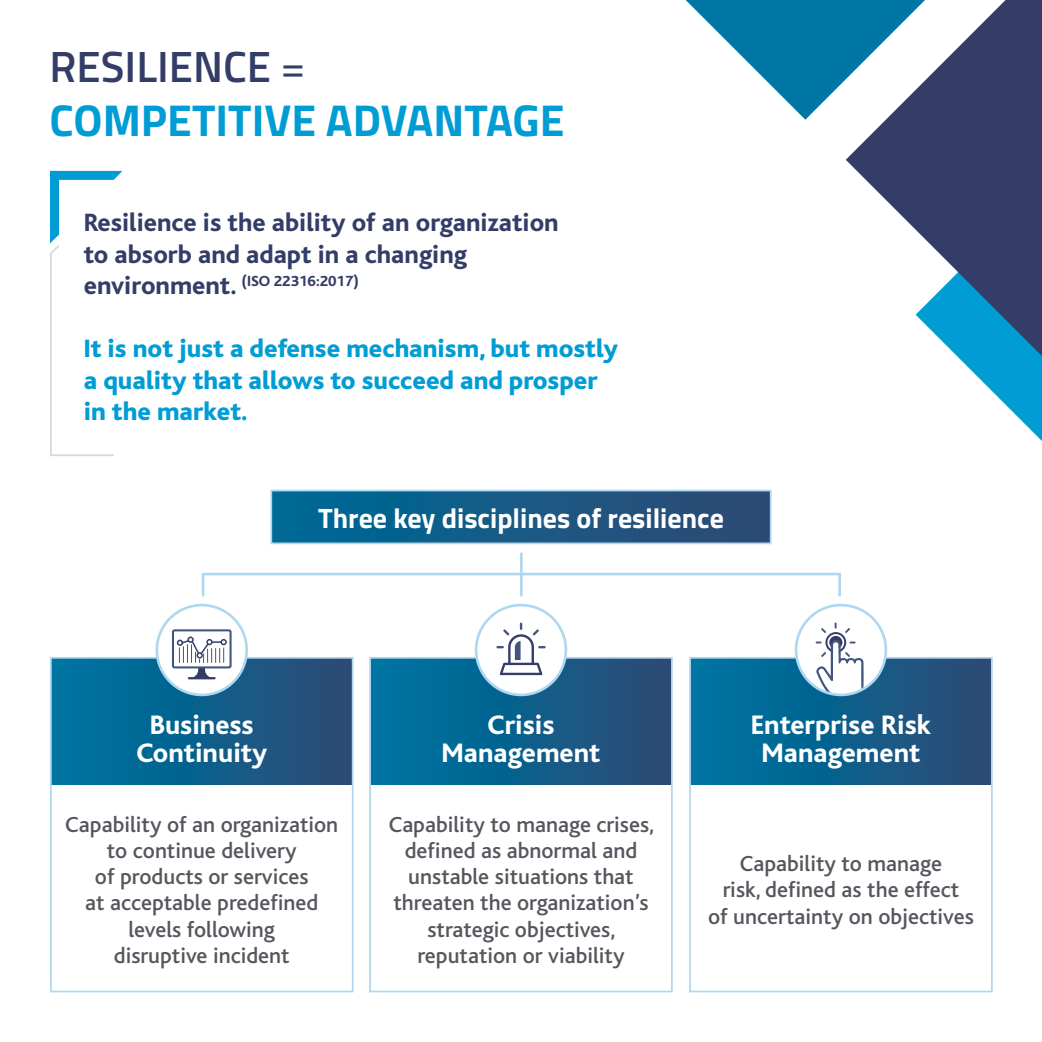
<style>
.page{position:relative;width:1042px;height:1042px;background:#fff}
.page>*{position:absolute;margin:0;border:0;box-sizing:border-box;transform-origin:0 0}
.t1{font:700 44.62px "Titillium Web";color:#009dd4}
.t2{font:600 43.75px "Titillium Web";color:#333d67}
.t3{font:800 28px/28px "Bliss";color:#fff;text-align:center}
.t4{font:700 28px "Titillium Web";color:#fff}
.t5{font:800 26.25px/31.5px "Bliss";color:#009dd4}
.t6{font:800 26.25px/31.5px "Bliss";color:#333d67}
.t7{font:500 22.75px/26.2px "Bliss";color:#56575e;text-align:center}
.t8{font:800 15.22px "Bliss";color:#333d67}
.s1{font-weight:400}
.s2{font-size:26.25px}
</style>
<div class="page">
<hr style="left:202px;top:573px;width:639px;height:2px;background:#b0d7f0">
<hr style="left:520px;top:553px;width:3px;height:43px;background:#b0d7f0">
<hr style="left:838px;top:574px;width:3px;height:22px;background:#b0d7f0">
<hr style="left:202px;top:574px;width:2px;height:22px;background:#b0d7f0">
<div style="left:51px;top:658px;width:302px;height:126px;background:linear-gradient(to right,#0076a5,#2b4a74)"></div>
<div style="left:50px;top:657px;width:303px;height:335px;border:2px solid #b0d7f0"></div>
<div style="left:271px;top:490px;width:500px;height:53px;background:linear-gradient(to right,#006a97,#314973)"></div>
<div style="left:270px;top:490px;width:501px;height:54px;border:2px solid #b0d7f0"></div>
<div style="left:370px;top:658px;width:302px;height:126px;background:linear-gradient(to right,#0076a5,#2b4a74)"></div>
<div style="left:369px;top:657px;width:304px;height:335px;border:2px solid #b0d7f0"></div>
<div style="left:690px;top:658px;width:302px;height:126px;background:linear-gradient(to right,#0076a5,#2b4a74)"></div>
<div style="left:689px;top:657px;width:304px;height:335px;border:2px solid #b0d7f0"></div>
<div style="left:157px;top:605px;width:90px;height:90px;background:#fff;border-radius:50%"></div>
<div style="left:156px;top:604px;width:92px;height:92px;border:3px solid #b0d7f0;border-radius:50%"></div>
<div style="left:796px;top:605px;width:90px;height:90px;background:#fff;border-radius:50%"></div>
<div style="left:825px;top:632px;width:21px;height:21px;border:2px solid #333d67;border-radius:50%"></div>
<svg style="left:845px;top:628px;width:5px;height:5px"></svg>
<svg style="left:821px;top:628px;width:5px;height:5px"></svg>
<svg style="left:829px;top:636px;width:13px;height:13px"></svg>
<svg style="left:815px;top:639px;width:48px;height:56px"></svg>
<div style="left:795px;top:604px;width:92px;height:92px;border:3px solid #b0d7f0;border-radius:50%"></div>
<div style="left:172px;top:629px;width:60px;height:39px;border:2px solid #44567f;border-radius:2px"></div>
<div style="left:177px;top:639px;width:6px;height:7px;border:1px solid #333d67;border-radius:50%"></div>
<div style="left:187px;top:636px;width:7px;height:7px;border:1px solid #333d67;border-radius:50%"></div>
<div style="left:220px;top:639px;width:7px;height:6px;border:1px solid #333d67;border-radius:50%"></div>
<svg style="left:179px;top:639px;width:45px;height:40px"></svg>
<div style="left:476px;top:605px;width:90px;height:90px;background:#fff;border-radius:50%"></div>
<div style="left:475px;top:604px;width:92px;height:92px;border:3px solid #b0d7f0;border-radius:50%"></div>
<svg style="left:496px;top:622px;width:50px;height:53px"></svg>
<svg style="left:685px;top:0;width:161px;height:120px"></svg>
<svg style="left:957px;top:356px;width:85px;height:85px"></svg>
<svg style="left:846px;top:0;width:196px;height:356px;fill:#333d67"></svg>
<svg style="left:50px;top:171px;width:72px;height:285px"></svg>
<h2 class="t2" style="left:50px;top:34px;width:257px">RESILIENCE <span class="s1">=</span></h2>
<h1 class="t1" style="left:50px;top:86px;width:516px">COMPETITIVE ADVANTAGE</h1>
<p class="t6" style="left:84px;top:207px;width:476px">Resilience is the ability of an organization to absorb and adapt in a changing</p>
<p class="t8" style="left:84px;top:273px;width:277px"><span class="s2">environment.</span> (ISO 22316:2017)</p>
<p class="t5" style="left:84px;top:333px;width:536px">It is not just a defense mechanism, but mostly a quality that allows to succeed and prosper in the market.</p>
<p class="t4" style="left:318px;top:496px;width:407px">Three key disciplines of resilience</p>
<p class="t3" style="left:136px;top:712px;width:132px">Business<br>Continuity</p>
<p class="t3" style="left:441px;top:712px;width:160px">Crisis<br>Management</p>
<p class="t3" style="left:751px;top:712px;width:182px">Enterprise Risk<br>Management</p>
<p class="t7" style="left:65px;top:811px;width:274px">Capability of an organization to continue delivery<br>of products or services<br>at acceptable predefined levels following<br>disruptive incident</p>
<p class="t7" style="left:389px;top:811px;width:267px">Capability to manage crises, defined as abnormal and unstable situations that threaten the organization’s strategic objectives, reputation or viability</p>
<p class="t7" style="left:708px;top:851px;width:267px">Capability to manage<br>risk, defined as the effect<br>of uncertainty on objectives</p>
</div>
